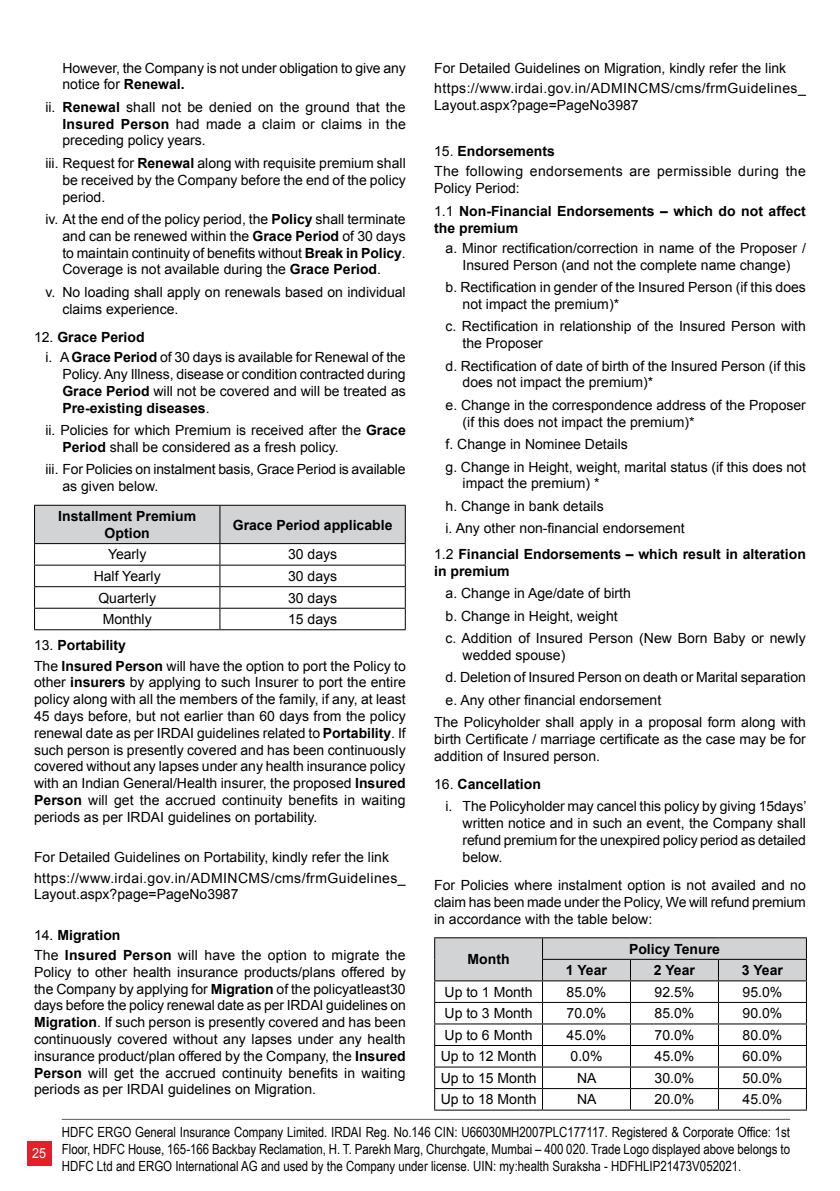
<style>
.page{position:relative;width:840px;height:1191px;background:#fff}
.page>*{position:absolute;margin:0;border:0;box-sizing:border-box;transform-origin:0 0}
.t1{font:14px/16.8px "Arial";color:#000}
.t2{font:14px/16.8px "Arial Narrow";color:#000;text-align:justify}
.t3{font:700 14px/16.8px "Arial";color:#000}
.t4{font:14px/20.2px "Arial";letter-spacing:.025em;color:#000}
.t5{font:14px "Arial";color:#fff;scale:.9 1}
.s1{font-weight:700}
.s2{font-weight:400}
</style>
<div class="page">
<div style="left:27px;top:1141px;width:25px;height:24px;background:#e31f27"></div>
<hr style="left:62px;top:1118px;width:727px;height:1px;background:#58595b">
<svg style="left:34px;top:505px;width:371px;height:124px"></svg>
<hr style="left:34px;top:629px;width:186px;height:1px;background:#000">
<hr style="left:220px;top:629px;width:185px;height:1px;background:#000">
<svg style="left:434px;top:937px;width:372px;height:172px"></svg>
<hr style="left:434px;top:1109px;width:108px;height:1px;background:#000">
<hr style="left:542px;top:1109px;width:88px;height:1px;background:#000">
<hr style="left:630px;top:1109px;width:88px;height:1px;background:#000">
<hr style="left:718px;top:1109px;width:88px;height:1px;background:#000">
<p class="t1" style="left:62px;top:59px;width:344px">However, the Company is not under obligation to give any notice for <span class="s1">Renewal.</span></p>
<p class="t1" style="left:62px;top:99px;width:345px;text-align:justify;text-indent:-17px">ii. <span class="s1">Renewal</span> shall not be denied on the ground that the <span class="s1">Insured Person</span> had made a claim or claims in the preceding policy years.</p>
<p class="t1" style="left:62px;top:155px;width:344px;text-align:justify;text-indent:-17px">iii. Request for <span class="s1">Renewal</span> along with requisite premium shall be received by the Company before the end of the policy period.</p>
<p class="t1" style="left:62px;top:211px;width:345px;text-align:justify;text-indent:-17px">iv. At the end of the policy period, the <span class="s1">Policy</span> shall terminate and can be renewed within the <span class="s1">Grace Period</span> of 30 days to maintain continuity of benefits without <span class="s1">Break in Policy</span>.<br>Coverage is not available during the <span class="s1">Grace Period</span>.</p>
<p class="t1" style="left:62px;top:284px;width:344px;text-indent:-17px">v. No loading shall apply on renewals based on individual claims experience.</p>
<p class="t1" style="left:45px;top:327px;width:361px;line-height:20.2px;text-indent:-11px">12. <span class="s1">Grace Period<br></span>i. A <span class="s1">Grace Period</span> of 30 days is available for Renewal of the</p>
<p class="t1" style="left:62px;top:366px;width:344px;text-align:justify">Policy. Any Illness, disease or condition contracted during <span class="s1">Grace Period</span> will not be covered and will be treated as <span class="s1">Pre-existing diseases</span>.</p>
<p class="t1" style="left:62px;top:422px;width:344px;text-indent:-17px">ii. Policies for which Premium is received after the <span class="s1">Grace<br>Period</span> shall be considered as a fresh policy.</p>
<p class="t1" style="left:62px;top:461px;width:344px;text-indent:-17px">iii. For Policies on instalment basis, Grace Period is available as given below.</p>
<p class="t3" style="left:58px;top:508px;width:139px;text-align:center">Installment Premium<br>Option</p>
<p class="t3" style="left:233px;top:516px;width:161px">Grace Period applicable</p>
<p class="t1" style="left:108px;top:546px;width:40px">Yearly</p>
<p class="t1" style="left:288px;top:546px;width:51px">30 days</p>
<p class="t1" style="left:94px;top:568px;width:68px">Half Yearly</p>
<p class="t1" style="left:288px;top:568px;width:51px">30 days</p>
<p class="t1" style="left:98px;top:589px;width:59px">Quarterly</p>
<p class="t1" style="left:288px;top:589px;width:51px">30 days</p>
<p class="t1" style="left:103px;top:611px;width:51px">Monthly</p>
<p class="t1" style="left:288px;top:611px;width:51px">15 days</p>
<p class="t1" style="left:34px;top:635px;width:373px;line-height:20.2px">13. <span class="s1">Portability<br></span>The <span class="s1">Insured Person</span> will have the option to port the Policy to</p>
<p class="t1" style="left:34px;top:674px;width:373px;text-align:justify">other <span class="s1">insurers</span> by applying to such Insurer to port the entire policy along with all the members of the family, if any, at least 45 days before, but not earlier than 60 days from the policy renewal date as per IRDAI guidelines related to <span class="s1">Portability</span>. If such person is presently covered and has been continuously covered without any lapses under any health insurance policy with an Indian General/Health insurer, the proposed <span class="s1">Insured Person</span> will get the accrued continuity benefits in waiting periods as per IRDAI guidelines on portability.</p>
<p class="t1" style="left:34px;top:847px;width:373px;line-height:20.2px">For Detailed Guidelines on Portability, kindly refer the link https://www.irdai.gov.in/ADMINCMS/cms/frmGuidelines_</p>
<p class="t1" style="left:34px;top:886px;width:206px">Layout.aspx?page=PageNo3987</p>
<p class="t1" style="left:34px;top:925px;width:373px;line-height:20.2px">14. <span class="s1">Migration<br></span>The <span class="s1">Insured Person</span> will have the option to migrate the</p>
<p class="t1" style="left:34px;top:963px;width:373px;text-align:justify">Policy to other health insurance products/plans offered by the Company by applying for <span class="s1">Migration</span> of the policyatleast30 days before the policy renewal date as per IRDAI guidelines on <span class="s1">Migration</span>. If such person is presently covered and has been continuously covered without any lapses under any health insurance product/plan offered by the Company, the <span class="s1">Insured Person</span> will get the accrued continuity benefits in waiting periods as per IRDAI guidelines on Migration.</p>
<p class="t1" style="left:434px;top:58px;width:373px;line-height:20.2px">For Detailed Guidelines on Migration, kindly refer the link https://www.irdai.gov.in/ADMINCMS/cms/frmGuidelines_</p>
<p class="t1" style="left:434px;top:96px;width:206px">Layout.aspx?page=PageNo3987</p>
<p class="t4" style="left:434px;top:141px;width:373px">15. <span class="s1">Endorsements<br></span>The following endorsements are permissible during the</p>
<p class="t3" style="left:434px;top:177px;width:373px;line-height:23px"><span class="s2">Policy Period:<br>1.1</span> Non-Financial Endorsements – which do not affect</p>
<p class="t3" style="left:434px;top:220px;width:86px">the premium</p>
<p class="t1" style="left:445px;top:240px;width:362px;text-align:center">a. Minor rectification/correction in name of the Proposer /<br>Insured Person (and not the complete name change)</p>
<p class="t1" style="left:462px;top:279px;width:344px;text-indent:-17px">b. Rectification in gender of the Insured Person (if this does not impact the premium)*</p>
<p class="t1" style="left:462px;top:318px;width:344px;text-indent:-17px">c. Rectification in relationship of the Insured Person with the Proposer</p>
<p class="t1" style="left:462px;top:357px;width:344px;text-indent:-17px">d. Rectification of date of birth of the Insured Person (if this does not impact the premium)*</p>
<p class="t1" style="left:462px;top:397px;width:344px;text-indent:-17px">e. Change in the correspondence address of the Proposer (if this does not impact the premium)*</p>
<p class="t1" style="left:445px;top:433px;width:361px;line-height:22.4px">f. Change in Nominee Details<br>g. Change in Height, weight, marital status (if this does not</p>
<p class="t1" style="left:445px;top:472px;width:240px;line-height:22.4px;text-indent:17px">impact the premium) *<br>h. Change in bank details<br>i. Any other non-financial endorsement</p>
<p class="t3" style="left:434px;top:546px;width:373px"><span class="s2">1.2</span> Financial Endorsements – which result in alteration in premium</p>
<p class="t1" style="left:445px;top:582px;width:361px;line-height:22.4px">a. Change in Age/date of birth<br>b. Change in Height, weight<br>c. Addition of Insured Person (New Born Baby or newly</p>
<p class="t1" style="left:462px;top:646px;width:104px">wedded spouse)</p>
<p class="t1" style="left:445px;top:669px;width:361px">d. Deletion of Insured Person on death or Marital separation</p>
<p class="t1" style="left:445px;top:691px;width:217px">e. Any other financial endorsement</p>
<p class="t1" style="left:434px;top:714px;width:373px">The Policyholder shall apply in a proposal form along with</p>
<p class="t1" style="left:434px;top:731px;width:373px">birth Certificate / marriage certificate as the case may be for addition of Insured person.</p>
<p class="t1" style="left:445px;top:773px;width:362px;line-height:22.4px;text-indent:-11px">16. <span class="s1">Cancellation<br></span>i. The Policyholder may cancel this policy by giving 15days’</p>
<p class="t1" style="left:462px;top:815px;width:344px;text-align:justify">written notice and in such an event, the Company shall refund premium for the unexpired policy period as detailed below.</p>
<p class="t1" style="left:434px;top:877px;width:373px;text-align:justify">For Policies where instalment option is not availed and no claim has been made under the Policy, We will refund premium in accordance with the table below:</p>
<p class="t3" style="left:467px;top:951px;width:43px">Month</p>
<p class="t3" style="left:628px;top:940px;width:92px">Policy Tenure</p>
<p class="t3" style="left:565px;top:962px;width:43px">1 Year</p>
<p class="t3" style="left:653px;top:962px;width:43px">2 Year</p>
<p class="t3" style="left:741px;top:962px;width:43px">3 Year</p>
<p class="t1" style="left:444px;top:983px;width:89px">Up to 1 Month</p>
<p class="t1" style="left:566px;top:983px;width:41px">85.0%</p>
<p class="t1" style="left:654px;top:983px;width:41px">92.5%</p>
<p class="t1" style="left:742px;top:983px;width:41px">95.0%</p>
<p class="t1" style="left:444px;top:1005px;width:89px">Up to 3 Month</p>
<p class="t1" style="left:566px;top:1005px;width:41px">70.0%</p>
<p class="t1" style="left:654px;top:1005px;width:41px">85.0%</p>
<p class="t1" style="left:742px;top:1005px;width:41px">90.0%</p>
<p class="t1" style="left:444px;top:1026px;width:89px">Up to 6 Month</p>
<p class="t1" style="left:566px;top:1026px;width:41px">45.0%</p>
<p class="t1" style="left:654px;top:1026px;width:41px">70.0%</p>
<p class="t1" style="left:742px;top:1026px;width:41px">80.0%</p>
<p class="t1" style="left:440px;top:1048px;width:97px">Up to 12 Month</p>
<p class="t1" style="left:570px;top:1048px;width:33px">0.0%</p>
<p class="t1" style="left:654px;top:1048px;width:41px">45.0%</p>
<p class="t1" style="left:742px;top:1048px;width:41px">60.0%</p>
<p class="t1" style="left:440px;top:1069px;width:97px">Up to 15 Month</p>
<p class="t1" style="left:577px;top:1069px;width:21px">NA</p>
<p class="t1" style="left:654px;top:1069px;width:41px">30.0%</p>
<p class="t1" style="left:742px;top:1069px;width:41px">50.0%</p>
<p class="t1" style="left:440px;top:1091px;width:97px">Up to 18 Month</p>
<p class="t1" style="left:577px;top:1091px;width:21px">NA</p>
<p class="t1" style="left:654px;top:1091px;width:41px">20.0%</p>
<p class="t1" style="left:742px;top:1091px;width:41px">45.0%</p>
<p class="t5" style="left:32px;top:1143px;width:17px">25</p>
<p class="t2" style="left:62px;top:1123px;width:729px">HDFC ERGO General Insurance Company Limited. IRDAI Reg. No.146 CIN: U66030MH2007PLC177117. Registered &amp; Corporate Office: 1st Floor, HDFC House, 165-166 Backbay Reclamation, H. T. Parekh Marg, Churchgate, Mumbai – 400 020. Trade Logo displayed above belongs to HDFC Ltd and ERGO International AG and used by the Company under license. UIN: my:health Suraksha - HDFHLIP21473V052021.</p>
</div>
